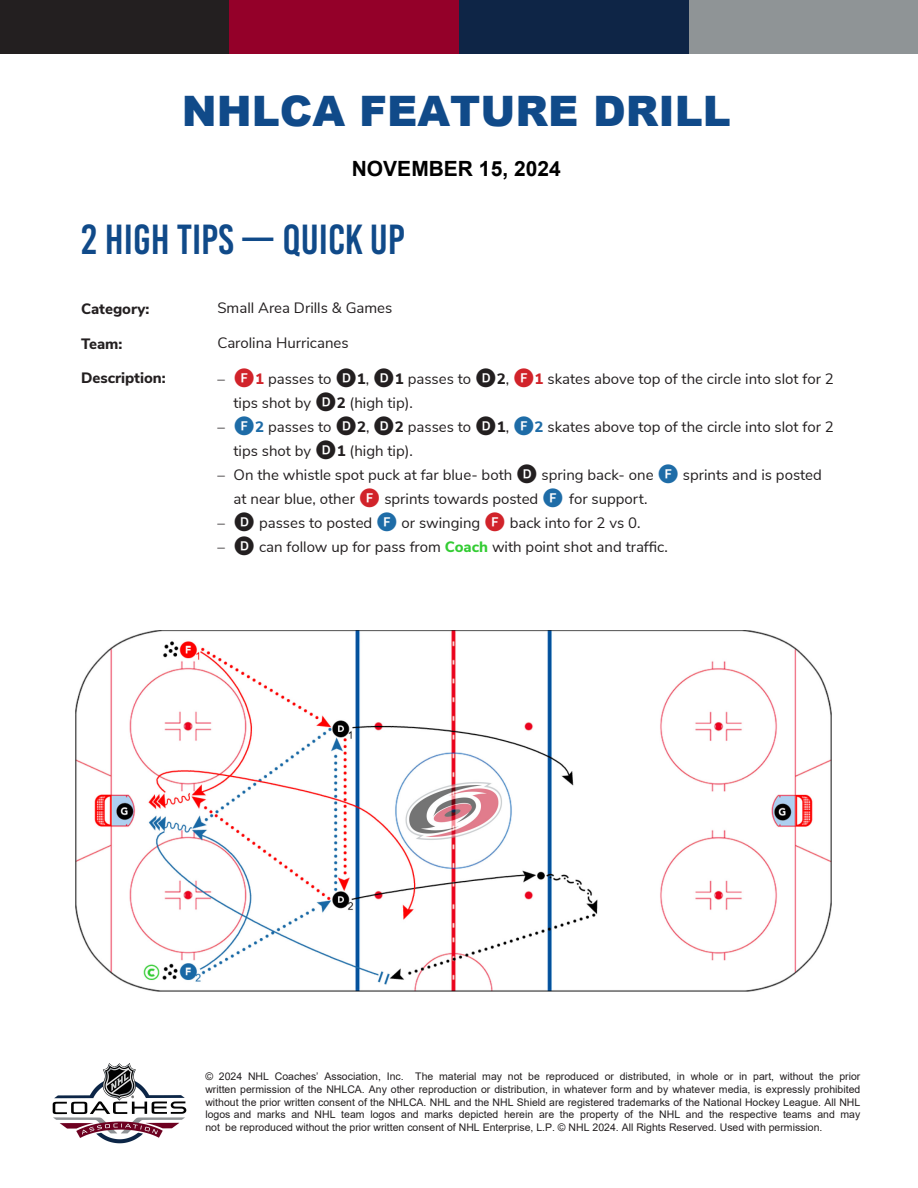
<style>
.page{position:relative;width:918px;height:1188px;background:#fff}
.page>*{position:absolute;margin:0;border:0;box-sizing:border-box;transform-origin:0 0}
.t1{font:900 42px "Arial";color:#104a89}
.t2{font:42px "Bebas Kai";color:#104a89}
.t3{font:700 21px "Arial";color:#000}
.t4{font:15px "Nunito Sans";color:#231f20}
.t5{font:800 15px "Nunito Sans";color:#231f20}
.t6{font:10.5px/12.6px "Arial";color:#231f20;text-align:justify}
.s1{font-weight:800;color:#d1232a}
.s2{font-weight:400}
.s3{font-weight:800}
.s4{font-weight:800;color:#1e6ca7}
.s5{font-weight:800;color:#3c3}
</style>
<div class="page">
<div style="left:0;top:0;width:230px;height:54px;background:#231f20"></div>
<div style="left:688px;top:0;width:230px;height:54px;background:#8f9496"></div>
<div style="left:459px;top:0;width:229px;height:54px;background:#0e2546"></div>
<div style="left:230px;top:0;width:229px;height:54px;background:#940029"></div>
<img style="left:52px;top:1063px;width:135px;height:81px">
<img style="left:75px;top:630px;width:756px;height:362px">
<h1 class="t1" style="left:182px;top:80px;width:551px">NHLCA FEATURE DRILL</h1>
<h2 class="t3" style="left:352px;top:154px;width:210px">NOVEMBER 15, 2024</h2>
<h1 class="t2" style="left:81px;top:216px;width:326px">2 HIGH TIPS — QUICK UP</h1>
<h3 class="t5" style="left:81px;top:298px;width:70px">Category:</h3>
<h3 class="t5" style="left:81px;top:333px;width:43px">Team:</h3>
<h3 class="t5" style="left:81px;top:367px;width:86px">Description:</h3>
<h3 class="t4" style="left:217px;top:297px;width:177px">Small Area Drills &amp; Games</h3>
<h3 class="t4" style="left:217px;top:332px;width:133px">Carolina Hurricanes</h3>
<h3 class="t4" style="left:217px;top:368px;width:116px">– <span class="s1">1</span> passes to</h3>
<h3 class="t5" style="left:357px;top:368px;width:14px">1<span class="s2">,</span></h3>
<h3 class="t4" style="left:395px;top:368px;width:78px"><span class="s3">1</span> passes to</h3>
<h3 class="t5" style="left:497px;top:368px;width:14px">2<span class="s2">,</span></h3>
<h3 class="t4" style="left:535px;top:368px;width:301px"><span class="s1">1</span> skates above top of the circle into slot for 2</h3>
<h3 class="t4" style="left:234px;top:392px;width:79px">tips shot by</h3>
<h3 class="t4" style="left:337px;top:392px;width:78px"><span class="s3">2</span> (high tip).</h3>
<h3 class="t4" style="left:217px;top:416px;width:116px">– <span class="s4">2</span> passes to</h3>
<h3 class="t5" style="left:357px;top:416px;width:14px">2<span class="s2">,</span></h3>
<h3 class="t4" style="left:395px;top:416px;width:78px"><span class="s3">2</span> passes to</h3>
<h3 class="t5" style="left:497px;top:416px;width:14px">1<span class="s2">,</span></h3>
<h3 class="t4" style="left:535px;top:416px;width:301px"><span class="s4">2</span> skates above top of the circle into slot for 2</h3>
<h3 class="t4" style="left:234px;top:440px;width:79px">tips shot by</h3>
<h3 class="t4" style="left:337px;top:440px;width:78px"><span class="s3">1</span> (high tip).</h3>
<h3 class="t4" style="left:217px;top:464px;width:296px">– On the whistle spot puck at far blue- both</h3>
<h3 class="t4" style="left:542px;top:464px;width:113px">spring back- one</h3>
<h3 class="t4" style="left:683px;top:464px;width:140px">sprints and is posted</h3>
<h3 class="t4" style="left:234px;top:488px;width:123px">at near blue, other</h3>
<h3 class="t4" style="left:384px;top:488px;width:265px">sprints towards posted for support.</h3>
<h3 class="t4" style="left:217px;top:512px;width:156px">– passes to posted</h3>
<h3 class="t4" style="left:402px;top:512px;width:80px">or swinging</h3>
<h3 class="t4" style="left:510px;top:512px;width:132px">back into for 2 vs 0.</h3>
<h3 class="t4" style="left:217px;top:536px;width:452px">– can follow up for pass from <span class="s5">Coach</span> with point shot and traffic.</h3>
<p class="t6" style="left:205px;top:1070px;width:656px">© 2024 NHL Coaches’ Association, Inc. The material may not be reproduced or distributed, in whole or in part, without the prior written permission of the NHLCA. Any other reproduction or distribution, in whatever form and by whatever media, is expressly prohibited without the prior written consent of the NHLCA. NHL and the NHL Shield are registered trademarks of the National Hockey League. All NHL logos and marks and NHL team logos and marks depicted herein are the property of the NHL and the respective teams and may not be reproduced without the prior written consent of NHL Enterprise, L.P. © NHL 2024. All Rights Reserved. Used with permission.</p>
</div>
